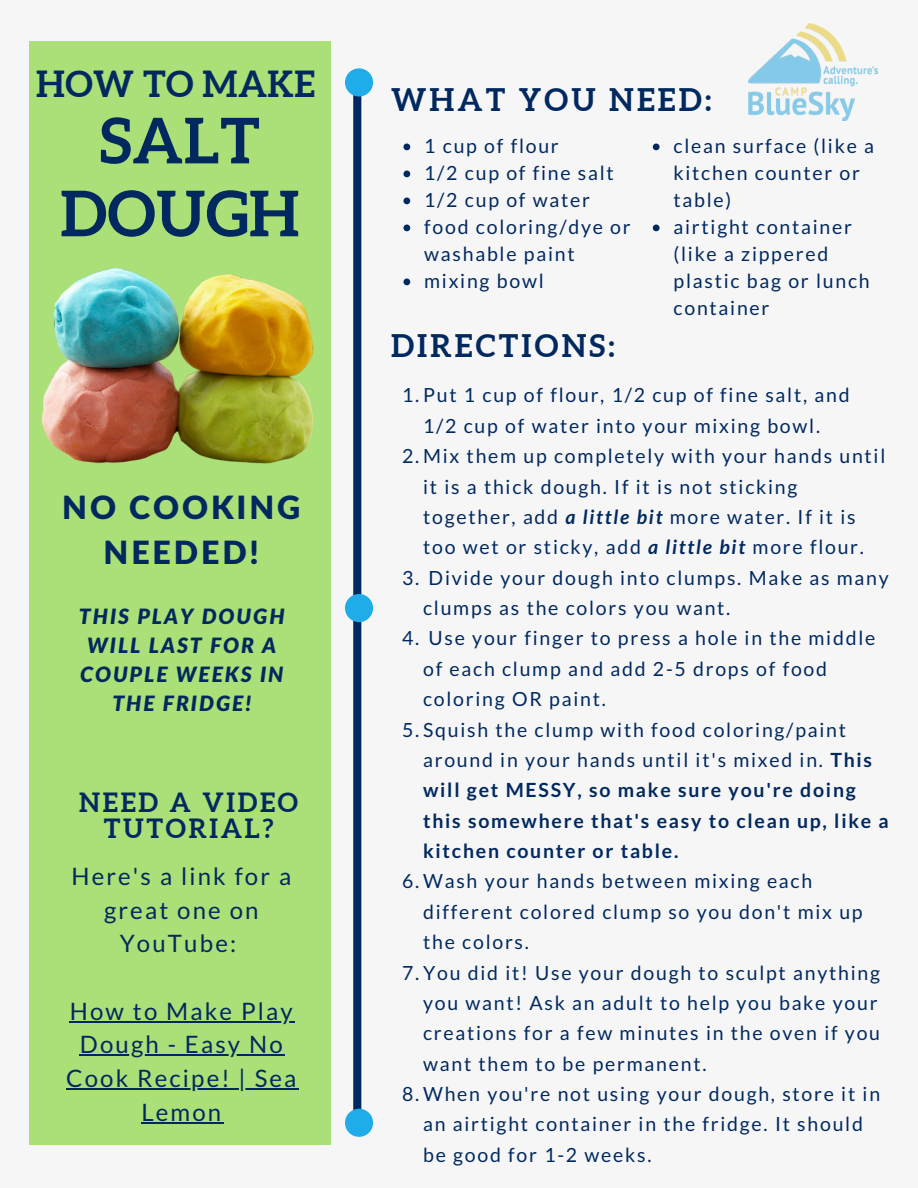
<style>
.page{position:relative;width:918px;height:1188px;background:#f6f6f6}
.page>*{position:absolute;margin:0;border:0;box-sizing:border-box;transform-origin:0 0}
.t1{font:700 63px/72.9px "Aleo";letter-spacing:.01em;color:#01295f;text-align:center}
.t2{font:700 36px "Aleo";letter-spacing:.01em;color:#01295f}
.t3{font:900 32.1px/45px "Lato Latin";letter-spacing:.09em;color:#01295f;text-align:center}
.t4{font:700 31.2px "Aleo";letter-spacing:.1em;color:#01295f}
.t5{font:700 26.55px/25.8px "Aleo";letter-spacing:.1em;color:#01295f;text-align:center}
.t6{font:24px/33.8px "Lato";letter-spacing:.09em;color:#01295f;text-align:center}
.t7{font:italic 900 21.15px/29.1px "Lato";letter-spacing:.09em;color:#01295f;text-align:center}
.t8{font:19.5px/27px "Lato";letter-spacing:.09em;color:#01295f}
.t9{font:700 19.5px "Lato";letter-spacing:.09em;color:#01295f}
.s1{font-weight:700;font-style:italic}
.s2{font-weight:700}
</style>
<div class="page">
<div style="left:30px;top:42px;width:301px;height:1103px;background:#abdf77"></div>
<svg style="left:353px;top:96px;width:8px;height:1014px;background:#082f63"></svg>
<div style="left:345px;top:1109px;width:28px;height:28px;background:#20ace9;border-radius:50%"></div>
<div style="left:345px;top:68px;width:28px;height:29px;background:#20ace9;border-radius:50%"></div>
<div style="left:345px;top:594px;width:28px;height:28px;background:#20ace9;border-radius:50%"></div>
<img style="left:748px;top:24px;width:129px;height:97px">
<img style="left:29px;top:249px;width:285px;height:235px">
<hr style="left:70px;top:1021px;width:225px;height:1px;background:#01295f">
<hr style="left:80px;top:1055px;width:205px;height:1px;background:#01295f">
<hr style="left:66px;top:1088px;width:233px;height:2px;background:#01295f">
<hr style="left:141px;top:1122px;width:82px;height:1px;background:#01295f">
<svg style="left:403px;top:144px;width:7px;height:6px"></svg>
<svg style="left:403px;top:171px;width:7px;height:6px"></svg>
<svg style="left:403px;top:198px;width:7px;height:6px"></svg>
<svg style="left:403px;top:225px;width:7px;height:6px"></svg>
<svg style="left:403px;top:279px;width:7px;height:6px"></svg>
<svg style="left:653px;top:144px;width:7px;height:6px"></svg>
<svg style="left:653px;top:225px;width:7px;height:6px"></svg>
<h2 class="t2" style="left:36px;top:63px;width:280px">HOW TO MAKE</h2>
<h1 class="t1" style="left:60px;top:104px;width:241px">SALT<br>DOUGH</h1>
<h3 class="t3" style="left:62px;top:486px;width:240px">NO COOKING<br>NEEDED!</h3>
<p class="t7" style="left:79px;top:603px;width:207px">THIS PLAY DOUGH<br>WILL LAST FOR A<br>COUPLE WEEKS IN<br>THE FRIDGE!</p>
<h3 class="t5" style="left:79px;top:789px;width:221px">NEED A VIDEO<br>TUTORIAL?</h3>
<p class="t6" style="left:71px;top:859px;width:221px">Here's a link for a great one on<br>YouTube:</p>
<p class="t6" style="left:66px;top:993px;width:232px">How to Make Play<br>Dough - Easy No<br>Cook Recipe! | Sea<br>Lemon</p>
<h3 class="t4" style="left:391px;top:82px;width:322px">WHAT YOU NEED:</h3>
<p class="t8" style="left:424px;top:131px;width:208px">1 cup of flour<br>1/2 cup of fine salt<br>1/2 cup of water food coloring/dye or washable paint mixing bowl</p>
<p class="t8" style="left:674px;top:131px;width:202px">clean surface (like a kitchen counter or table)<br>airtight container (like a zippered plastic bag or lunch container</p>
<h3 class="t4" style="left:391px;top:328px;width:225px">DIRECTIONS:</h3>
<p class="t8" style="left:402px;top:381px;width:449px">1.Put 1 cup of flour, 1/2 cup of fine salt, and</p>
<p class="t8" style="left:423px;top:412px;width:399px">1/2 cup of water into your mixing bowl.</p>
<p class="t8" style="left:402px;top:442px;width:485px">2.Mix them up completely with your hands until</p>
<p class="t8" style="left:423px;top:473px;width:376px">it is a thick dough. If it is not sticking</p>
<p class="t8" style="left:423px;top:503px;width:434px">together, add <span class="s1">a little bit</span> more water. If it is</p>
<p class="t8" style="left:423px;top:533px;width:442px">too wet or sticky, add <span class="s1">a little bit</span> more flour.</p>
<p class="t8" style="left:429px;top:564px;width:462px">Divide your dough into clumps. Make as many</p>
<p class="t8" style="left:423px;top:594px;width:309px">clumps as the colors you want.</p>
<p class="t8" style="left:429px;top:624px;width:448px">Use your finger to press a hole in the middle</p>
<p class="t8" style="left:423px;top:655px;width:405px">of each clump and add 2-5 drops of food</p>
<p class="t8" style="left:423px;top:685px;width:184px">coloring OR paint.</p>
<p class="t8" style="left:402px;top:716px;width:445px">5.Squish the clump with food coloring/paint</p>
<p class="t8" style="left:423px;top:746px;width:450px">around in your hands until it's mixed in. <span class="s2">This</span></p>
<p class="t9" style="left:423px;top:778px;width:434px">will get MESSY, so make sure you're doing</p>
<p class="t9" style="left:423px;top:808px;width:467px">this somewhere that's easy to clean up, like a</p>
<p class="t9" style="left:423px;top:839px;width:257px">kitchen counter or table.</p>
<p class="t8" style="left:402px;top:867px;width:412px">6.Wash your hands between mixing each</p>
<p class="t8" style="left:423px;top:898px;width:441px">different colored clump so you don't mix up</p>
<p class="t8" style="left:423px;top:928px;width:107px">the colors.</p>
<p class="t8" style="left:402px;top:959px;width:479px">7.You did it! Use your dough to sculpt anything</p>
<p class="t8" style="left:423px;top:989px;width:456px">you want! Ask an adult to help you bake your</p>
<p class="t8" style="left:423px;top:1019px;width:459px">creations for a few minutes in the oven if you</p>
<p class="t8" style="left:423px;top:1050px;width:285px">want them to be permanent.</p>
<p class="t8" style="left:402px;top:1080px;width:479px">8.When you're not using your dough, store it in</p>
<p class="t8" style="left:423px;top:1110px;width:441px">an airtight container in the fridge. It should</p>
<p class="t8" style="left:423px;top:1141px;width:230px">be good for 1-2 weeks.</p>
<p class="t8" style="left:402px;top:564px;width:19px">3.</p>
<p class="t8" style="left:402px;top:624px;width:19px">4.</p>
</div>
